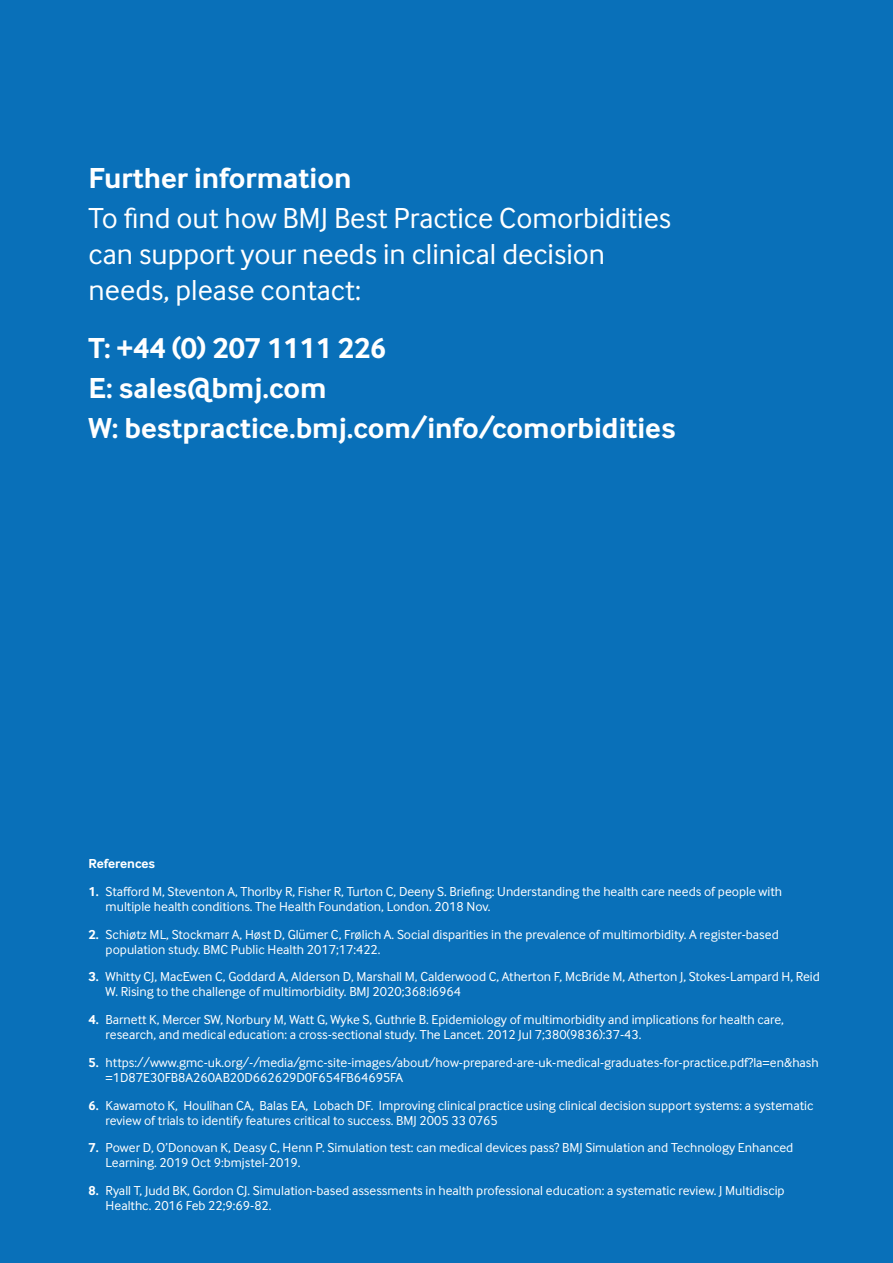
<style>
.page{position:relative;width:893px;height:1263px;background:#0970b9}
.page>*{position:absolute;margin:0;border:0;box-sizing:border-box;transform-origin:0 0}
.t1{font:30px/36px "Inter Face";color:#fff}
.t2{font:700 30px/40.2px "Inter Face";color:#fff}
.t3{font:13.5px/15px "Inter Face";color:#fff}
.t4{font:700 13.5px "Inter Face";color:#fff}
.s1{font-weight:700}
</style>
<div class="page">
<h1 class="t2" style="left:89px;top:158px;width:264px">Further information</h1>
<h1 class="t1" style="left:89px;top:200px;width:584px">To find out how BMJ Best Practice Comorbidities can support your needs in clinical decision needs, please contact:</h1>
<h1 class="t2" style="left:89px;top:327px;width:588px">T: +44 (0) 207 1111 226<br>E: sales@bmj.com<br>W: bestpractice.bmj.com/info/comorbidities</h1>
<p class="t4" style="left:89px;top:856px;width:68px">References</p>
<p class="t3" style="left:106px;top:884px;width:678px;text-indent:-17px"><span class="s1">1.</span> Stafford M, Steventon A, Thorlby R, Fisher R, Turton C, Deeny S. Briefing: Understanding the health care needs of people with multiple health conditions. The Health Foundation, London. 2018 Nov.</p>
<p class="t3" style="left:106px;top:926px;width:675px;text-indent:-17px"><span class="s1">2.</span> Schiøtz ML, Stockmarr A, Høst D, Glümer C, Frølich A. Social disparities in the prevalence of multimorbidity. A register-based population study. BMC Public Health 2017;17:422.</p>
<p class="t3" style="left:106px;top:969px;width:716px;text-indent:-17px"><span class="s1">3.</span> Whitty CJ, MacEwen C, Goddard A, Alderson D, Marshall M, Calderwood C, Atherton F, McBride M, Atherton J, Stokes-Lampard H, Reid<br>W. Rising to the challenge of multimorbidity. BMJ 2020;368:l6964</p>
<p class="t3" style="left:106px;top:1012px;width:680px;text-indent:-17px"><span class="s1">4.</span> Barnett K, Mercer SW, Norbury M, Watt G, Wyke S, Guthrie B. Epidemiology of multimorbidity and implications for health care, research, and medical education: a cross-sectional study. The Lancet. 2012 Jul 7;380(9836):37-43.</p>
<p class="t3" style="left:106px;top:1055px;width:715px;text-indent:-17px"><span class="s1">5.</span> https://www.gmc-uk.org/-/media/gmc-site-images/about/how-prepared-are-uk-medical-graduates-for-practice.pdf?la=en&amp;hash =1D87E30FB8A260AB20D662629D0F654FB64695FA</p>
<p class="t3" style="left:106px;top:1097px;width:709px;text-indent:-17px"><span class="s1">6.</span> Kawamoto K, Houlihan CA, Balas EA, Lobach DF. Improving clinical practice using clinical decision support systems: a systematic review of trials to identify features critical to success. BMJ 2005 33 0765</p>
<p class="t3" style="left:106px;top:1140px;width:689px;text-indent:-17px"><span class="s1">7.</span> Power D, O’Donovan K, Deasy C, Henn P. Simulation test: can medical devices pass? BMJ Simulation and Technology Enhanced<br>Learning. 2019 Oct 9:bmjstel-2019.</p>
<p class="t3" style="left:106px;top:1183px;width:681px;text-indent:-17px"><span class="s1">8.</span> Ryall T, Judd BK, Gordon CJ. Simulation-based assessments in health professional education: a systematic review. J Multidiscip<br>Healthc. 2016 Feb 22;9:69-82.</p>
</div>
